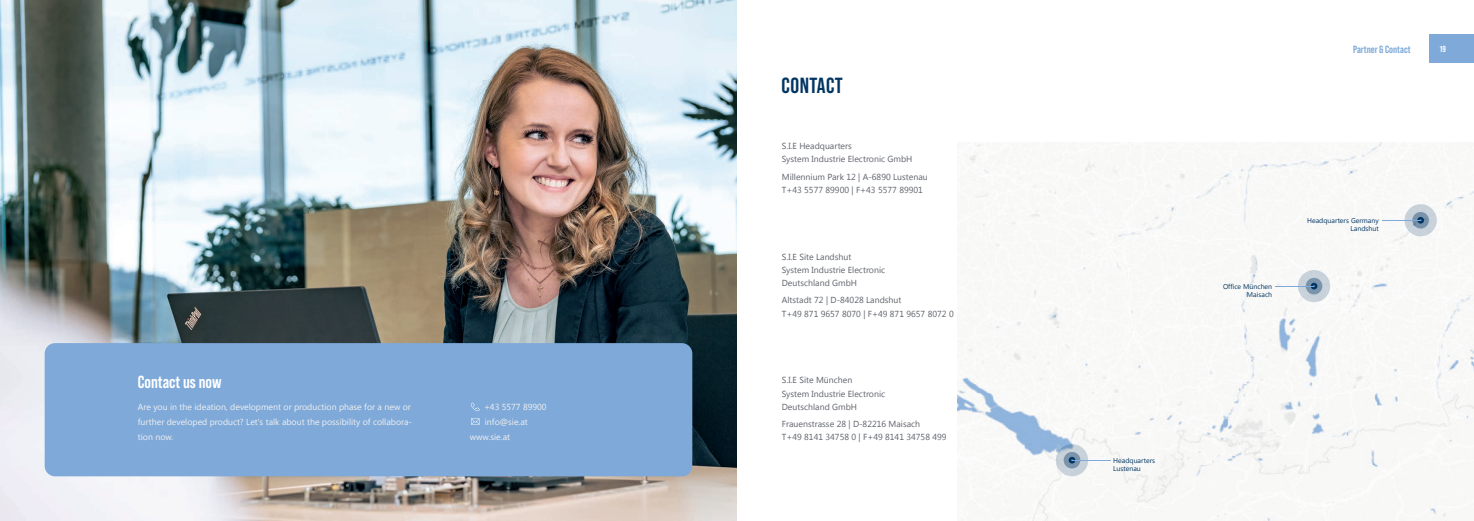
<style>
.page{position:relative;width:1474px;height:521px;background:#fff}
.page>*{position:absolute;margin:0;border:0;box-sizing:border-box;transform-origin:0 0}
.t1{font:700 21.88px "Bebas Neue Pro";letter-spacing:.02em;color:#023562}
.t2{font:700 17.5px "Bebas Neue Pro";color:#fff}
.t3{font:700 10.5px "Bebas Neue Pro";color:#7ea9d9}
.t4{font:8.75px/13.1px "Segoe UI";color:#5f636c}
.t5{font:8.75px/14.9px "Segoe UI";color:#f2f1f0}
.t6{font:700 8.75px "Bebas Neue Pro";color:#fff}
.t7{font:7px/8.8px "Segoe UI";color:#023562;text-align:right}
</style>
<div class="page">
<img style="left:957px;top:142px;width:516px;height:379px">
<svg style="left:1055px;top:444px;width:33px;height:32px"></svg>
<svg style="left:1063px;top:452px;width:17px;height:16px"></svg>
<svg style="left:1068px;top:457px;width:7px;height:6px"></svg>
<hr style="left:1072px;top:460px;width:38px;height:1px;background:#7ea9d9">
<svg style="left:1404px;top:204px;width:32px;height:32px"></svg>
<svg style="left:1412px;top:212px;width:16px;height:17px"></svg>
<svg style="left:1417px;top:217px;width:6px;height:7px"></svg>
<hr style="left:1381px;top:220px;width:39px;height:1px;background:#7ea9d9">
<svg style="left:1297px;top:270px;width:33px;height:32px"></svg>
<svg style="left:1305px;top:278px;width:17px;height:16px"></svg>
<svg style="left:1310px;top:283px;width:7px;height:6px"></svg>
<hr style="left:1275px;top:286px;width:38px;height:1px;background:#7ea9d9">
<img style="left:0;top:0;width:737px;height:521px">
<div style="left:45px;top:343px;width:647px;height:133px;background:#7ea9d9;border-radius:10px"></div>
<svg style="left:471px;top:418px;width:8px;height:7px"></svg>
<svg style="left:471px;top:402px;width:9px;height:9px"></svg>
<div style="left:1429px;top:35px;width:44px;height:27px;background:#7ea9d9"></div>
<h2 class="t2" style="left:138px;top:372px;width:85px">Contact us now</h2>
<p class="t5" style="left:138px;top:399px;width:276px">Are you in the ideation, development or production phase for a new or further developed product? Let's talk about the possibility of collabora&shy;tion now.</p>
<p class="t5" style="left:484px;top:399px;width:64px">+43 5577 89900</p>
<p class="t5" style="left:485px;top:414px;width:45px">info@sie.at</p>
<p class="t5" style="left:470px;top:429px;width:42px">www.sie.at</p>
<h1 class="t1" style="left:781px;top:73px;width:63px">CONTACT</h1>
<p class="t4" style="left:781px;top:139px;width:132px">S.I.E Headquarters<br>System Industrie Electronic GmbH</p>
<p class="t4" style="left:781px;top:169px;width:147px">Millennium Park 12 | A-6890 Lustenau<br>T+43 5577 89900 | F+43 5577 89901</p>
<p class="t4" style="left:781px;top:250px;width:105px">S.I.E Site Landshut<br>System Industrie Electronic<br>Deutschland GmbH</p>
<p class="t4" style="left:781px;top:293px;width:173px">Altstadt 72 | D-84028 Landshut<br>T+49 871 9657 8070 | F+49 871 9657 8072 0</p>
<p class="t4" style="left:781px;top:373px;width:105px">S.I.E Site München<br>System Industrie Electronic<br>Deutschland GmbH</p>
<p class="t4" style="left:781px;top:417px;width:166px">Frauenstrasse 28 | D-82216 Maisach<br>T+49 8141 34758 0 | F+49 8141 34758 499</p>
<p class="t7" style="left:1113px;top:455px;width:44px;text-align:left">Headquarters<br>Lustenau</p>
<p class="t3" style="left:1352px;top:44px;width:59px">Partner &amp; Contact</p>
<p class="t6" style="left:1439px;top:44px;width:8px">19</p>
<p class="t7" style="left:1222px;top:281px;width:51px">Office München<br>Maisach</p>
<p class="t7" style="left:1306px;top:215px;width:73px">Headquarters Germany<br>Landshut</p>
</div>
